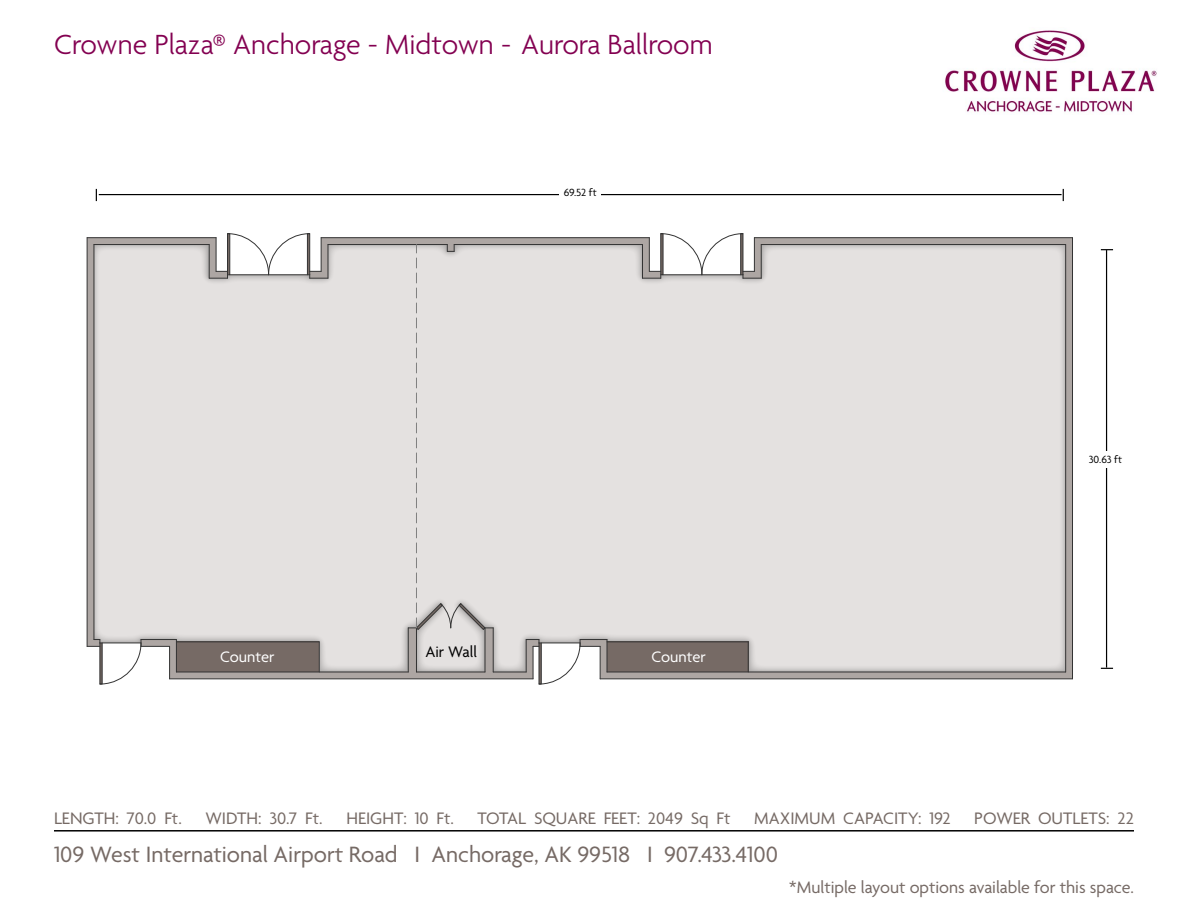
<style>
.page{position:relative;width:1188px;height:918px;background:#fff}
.page>*{position:absolute;margin:0;border:0;box-sizing:border-box;transform-origin:0 0}
.t1{font:300 30px "Agenda";color:#830051}
.t2{font:24px "Agenda";color:#766a65}
.t3{font:18px "Agenda";color:#766a65}
.t4{font:16.5px "Agenda";color:#fff}
.t5{font:16.5px "Agenda";color:#000}
.t6{font:11.25px "Agenda";letter-spacing:-.01em;color:#000}
</style>
<div class="page">
<svg style="left:761px;top:238px;width:311px;height:440px;background:#e0dddc"></svg>
<hr style="left:761px;top:244px;width:305px;height:1px;background:#333">
<hr style="left:607px;top:671px;width:459px;height:1px;background:#333">
<hr style="left:1065px;top:245px;width:1px;height:427px;background:#333">
<hr style="left:754px;top:237px;width:319px;height:1px;background:#333">
<hr style="left:600px;top:678px;width:473px;height:1px;background:#333">
<hr style="left:1072px;top:238px;width:1px;height:441px;background:#333">
<hr style="left:761px;top:245px;width:1px;height:33px;background:#333">
<svg style="left:87px;top:233px;width:674px;height:452px;background:#dcd9d8"></svg>
<img style="left:945px;top:30px;width:212px;height:82px">
<hr style="left:54px;top:830px;width:1080px;height:2px;background:#000">
<hr style="left:99px;top:194px;width:963px;height:1px;background:#000">
<svg style="left:1063px;top:189px;width:1px;height:12px"></svg>
<svg style="left:96px;top:189px;width:1px;height:12px"></svg>
<div style="left:559px;top:185px;width:42px;height:16px;background:#fff"></div>
<hr style="left:1106px;top:250px;width:1px;height:418px;background:#000">
<svg style="left:1101px;top:249px;width:12px;height:1px"></svg>
<svg style="left:1101px;top:668px;width:12px;height:1px"></svg>
<div style="left:1085px;top:452px;width:41px;height:16px;background:#fff"></div>
<h1 class="t1" style="left:54px;top:29px;width:660px">Crowne Plaza® Anchorage - Midtown - Aurora Ballroom</h1>
<p class="t6" style="left:564px;top:186px;width:34px">69.52 ft</p>
<p class="t5" style="left:425px;top:643px;width:53px">Air Wall</p>
<p class="t4" style="left:220px;top:648px;width:56px">Counter</p>
<p class="t4" style="left:651px;top:648px;width:56px">Counter</p>
<p class="t6" style="left:1089px;top:453px;width:35px">30.63 ft</p>
<p class="t3" style="left:54px;top:809px;width:129px">LENGTH: 70.0 Ft.</p>
<p class="t3" style="left:206px;top:809px;width:119px">WIDTH: 30.7 Ft.</p>
<p class="t3" style="left:346px;top:809px;width:109px">HEIGHT: 10 Ft.</p>
<p class="t3" style="left:478px;top:809px;width:254px">TOTAL SQUARE FEET: 2049 Sq Ft</p>
<p class="t3" style="left:754px;top:809px;width:198px">MAXIMUM CAPACITY: 192</p>
<p class="t3" style="left:974px;top:809px;width:161px">POWER OUTLETS: 22</p>
<h2 class="t2" style="left:54px;top:841px;width:726px">109 West International Airport Road I Anchorage, AK 99518 I 907.433.4100</h2>
<p class="t3" style="left:789px;top:878px;width:346px">*Multiple layout options available for this space.</p>
</div>
